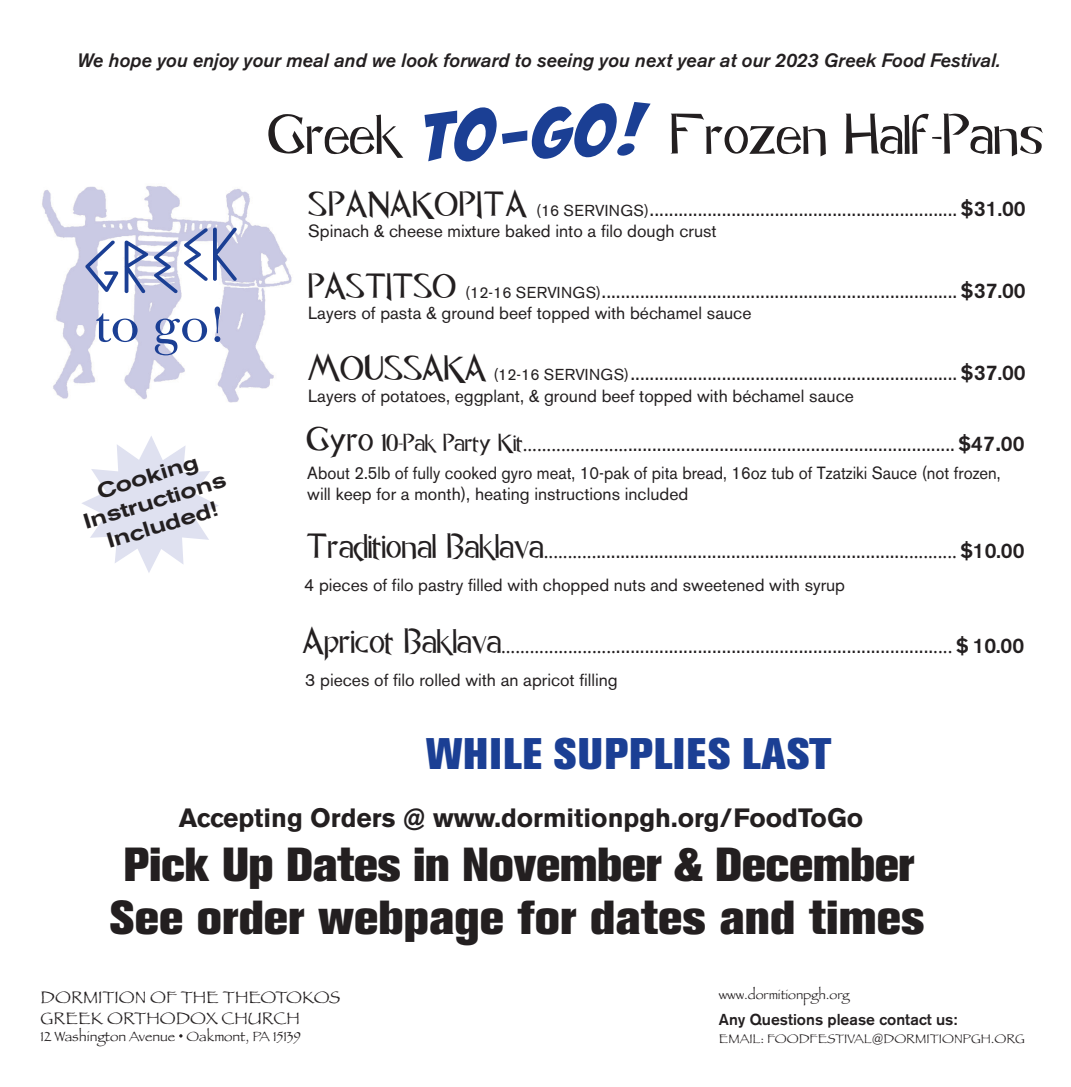
<style>
.page{position:relative;width:1071px;height:1087px;background:#fff}
.page>*{position:absolute;margin:0;border:0;box-sizing:border-box;transform-origin:0 0}
.t1{font:800 47.25px/52.5px "Akzidenz Grotesk BE";letter-spacing:.015em;color:#231f20}
.t2{font:800 43.75px "Akzidenz Grotesk BE";letter-spacing:.02em;color:#1b3f94}
.t3{font:35px "Caligo";color:#231f20}
.t4{font:35px "Caligo";letter-spacing:.03em;color:#231f20}
.t5{font:700 26.25px "Akzidenz Grotesk BE";color:#231f20}
.t6{font:21px "Akzidenz Grotesk BE";color:#231f20}
.t7{font:500 expanded 21px/25.2px "Akzidenz Grotesk BE";color:#231f20;text-align:center}
.t8{font:italic 500 19.25px "Akzidenz Grotesk BE";color:#231f20}
.t9{font:17.5px "Akzidenz Grotesk BE";color:#231f20}
.t10{font:17.5px "Akzidenz Grotesk BE";color:#231f20;scale:.95 1}
.t11{font:17.5px/21px "Papyrus Plain";color:#231f20}
.t12{font:500 15.75px "Akzidenz Grotesk BE";color:#231f20}
.t13{font:14px "Papyrus Plain";color:#231f20}
.t14{font:13.12px "Papyrus Plain";color:#231f20}
.s1{font-size:15.75px}
.s2{font-weight:500}
.s3{font-family:"Caligo";font-size:35px}
.s4{font-family:"Caligo";font-size:24.5px}
.s5{font-family:"Minion Pro"}
.s6{font-weight:500;font-size:24.5px}
.s7{font-family:"Akzidenz Grotesk BE";font-weight:300}
</style>
<div class="page">
<svg style="left:82px;top:436px;width:137px;height:137px"></svg>
<img style="left:42px;top:186px;width:250px;height:217px">
<svg style="left:96px;top:306px;width:124px;height:49px"></svg>
<svg style="left:85px;top:240px;width:33px;height:52px"></svg>
<svg style="left:125px;top:240px;width:23px;height:53px"></svg>
<svg style="left:154px;top:240px;width:24px;height:53px"></svg>
<svg style="left:184px;top:227px;width:53px;height:54px"></svg>
<svg style="left:268px;top:102px;width:775px;height:60px"></svg>
<p class="t8" style="left:77px;top:49px;width:925px">We hope you enjoy your meal and we look forward to seeing you next year at our 2023 Greek Food Festival.</p>
<p class="t7" style="left:94px;top:479px;width:106px;rotate:-17deg">Cooking</p>
<p class="t7" style="left:81px;top:510px;width:149px;rotate:-17deg">Instructions<br>Included!</p>
<h3 class="t4" style="left:308px;top:182px;width:220px">SPANAKOPITA</h3>
<p class="t6" style="left:536px;top:196px;width:491px"><span class="s1">(16 SERVINGS)</span>................................................................<span class="s2">$31.00</span></p>
<p class="t9" style="left:308px;top:220px;width:410px">Spinach &amp; cheese mixture baked into a filo dough crust</p>
<h3 class="t3" style="left:308px;top:264px;width:149px">PASTITSO</h3>
<p class="t6" style="left:465px;top:278px;width:562px"><span class="s1">(12-16 SERVINGS)</span>..........................................................................<span class="s2">$37.00</span></p>
<p class="t9" style="left:308px;top:302px;width:445px">Layers of pasta &amp; ground beef topped with béchamel sauce</p>
<h3 class="t3" style="left:308px;top:347px;width:179px">MOUSSAKA</h3>
<p class="t6" style="left:493px;top:360px;width:534px"><span class="s1">(12-16 SERVINGS)</span>....................................................................<span class="s2">$37.00</span></p>
<p class="t9" style="left:308px;top:385px;width:547px">Layers of potatoes, eggplant, &amp; ground beef topped with béchamel sauce</p>
<p class="t6" style="left:306px;top:431px;width:720px"><span class="s3">Gyro</span> <span class="s4">10-Pak Party Kit</span><span class="s5">......................</span>....................................................................<span class="s2">$47</span><span class="s6">.</span><span class="s2">00</span></p>
<p class="t10" style="left:307px;top:462px;width:731px">About 2.5lb of fully cooked gyro meat, 10-pak of pita bread, 16oz tub of Tzatziki Sauce (not frozen,</p>
<p class="t9" style="left:307px;top:483px;width:383px">will keep for a month), heating instructions included</p>
<p class="t6" style="left:306px;top:538px;width:720px"><span class="s3">Traditional Baklava</span><span class="s5">...........</span>................................................................<span class="s5">...........</span> <span class="s2">$10.00</span></p>
<p class="t9" style="left:304px;top:574px;width:543px">4 pieces of filo pastry filled with chopped nuts and sweetened with syrup</p>
<p class="t6" style="left:303px;top:632px;width:723px"><span class="s3">Apricot Baklava</span><span class="s5">........................</span>..................................................................<span class="s5">....</span><span class="s2">$ 10.00</span></p>
<p class="t9" style="left:305px;top:669px;width:314px">3 pieces of filo rolled with an apricot filling</p>
<h2 class="t2" style="left:426px;top:728px;width:407px">WHILE SUPPLIES LAST</h2>
<p class="t5" style="left:179px;top:802px;width:686px">Accepting Orders @ www.dormitionpgh.org/FoodToGo</p>
<h1 class="t1" style="left:110px;top:838px;width:816px">Pick Up Dates in November &amp; December<br>See order webpage for dates and times</h1>
<p class="t11" style="left:41px;top:986px;width:301px">DORMITION OF THE THEOTOKOS<br>GREEK ORTHODOX CHURCH</p>
<p class="t13" style="left:41px;top:1027px;width:262px">12 Washington Avenue Oakmont, PA 15139</p>
<p class="t14" style="left:719px;top:986px;width:132px">www.dormitionpgh.org</p>
<p class="t12" style="left:719px;top:1009px;width:240px">Any Questions please contact us:</p>
<p class="t14" style="left:719px;top:1030px;width:307px">EMAIL: FOODFESTIVAL<span class="s7">@</span>DORMITIONPGH.ORG</p>
</div>
